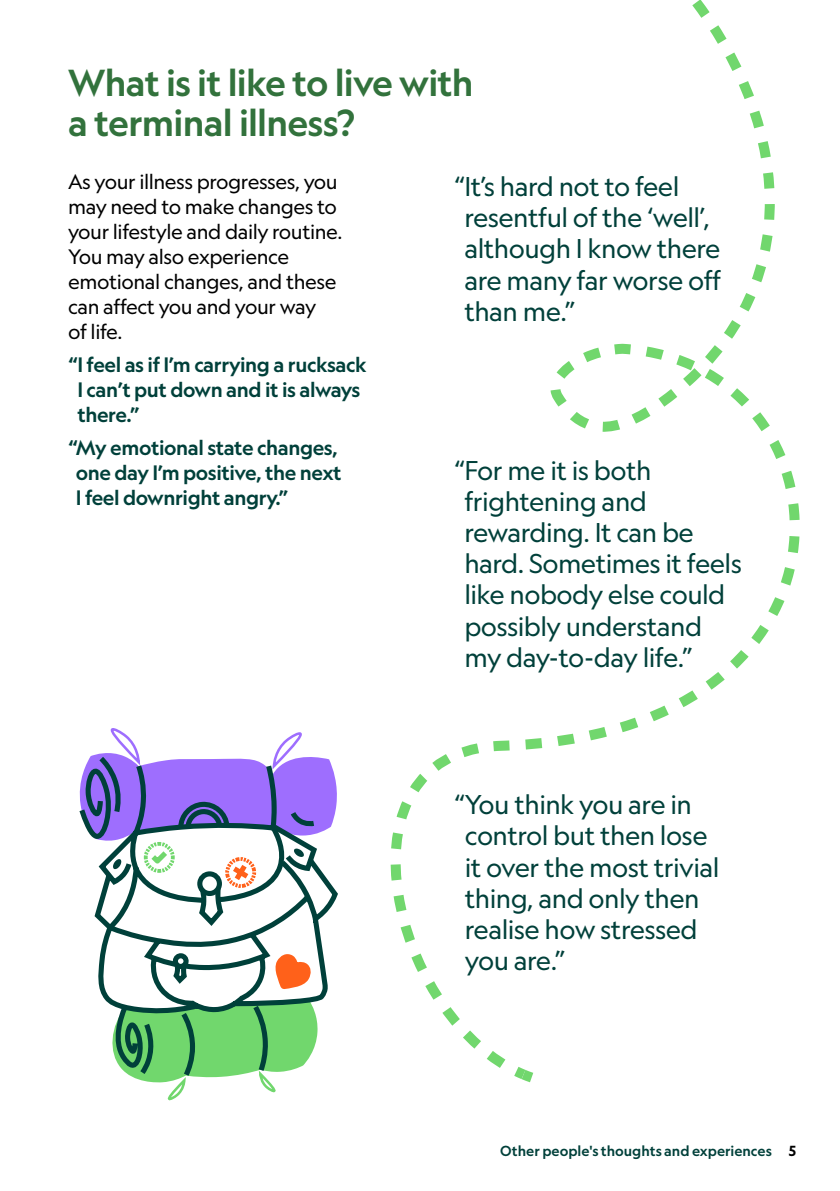
<style>
.page{position:relative;width:840px;height:1191px;background:#fff}
.page>*{position:absolute;margin:0;border:0;box-sizing:border-box;transform-origin:0 0}
.t1{font:500 36px/39.6px "Geograph";letter-spacing:-.02em;color:#32723c}
.t2{font:26px/31.2px "Geograph";letter-spacing:-.025em;color:#00403a}
.t3{font:20px/25px "Geograph";letter-spacing:-.025em;color:#000}
.t4{font:500 20px/25px "Geograph";letter-spacing:-.02em;color:#00403a}
.t5{font:500 14px "Geograph";color:#00403a}
.s1{font-weight:700;color:#000}
</style>
<div class="page">
<svg style="left:711px;top:25px;width:64px;height:314px"></svg>
<svg style="left:711px;top:345px;width:89px;height:345px"></svg>
<svg style="left:390px;top:743px;width:91px;height:306px"></svg>
<svg style="left:487px;top:0;width:224px;height:1068px"></svg>
<svg style="left:510px;top:1061px;width:34px;height:22px"></svg>
<svg style="left:98px;top:929px;width:230px;height:72px"></svg>
<svg style="left:105px;top:1000px;width:213px;height:101px"></svg>
<svg style="left:170px;top:959px;width:20px;height:28px"></svg>
<svg style="left:175px;top:955px;width:11px;height:11px"></svg>
<div style="left:172px;top:953px;width:17px;height:16px;border:5px solid #00403a;border-radius:50%"></div>
<svg style="left:268px;top:948px;width:48px;height:45px"></svg>
<svg style="left:79px;top:728px;width:259px;height:201px"></svg>
<h1 class="t1" style="left:68px;top:62px;width:407px">What is it like to live with a terminal illness?</h1>
<p class="t3" style="left:68px;top:169px;width:276px">As your illness progresses, you may need to make changes to your lifestyle and daily routine.<br>You may also experience emotional changes, and these can affect you and your way<br>of life.</p>
<p class="t4" style="left:77px;top:352px;width:290px;text-indent:-9px">“I feel as if I’m carrying a rucksack<br>I can’t put down and it is always there.”</p>
<p class="t4" style="left:76px;top:435px;width:267px;text-indent:-8px">“My emotional state changes, one day I’m positive, the next<br>I feel downright angry.”</p>
<p class="t2" style="left:464px;top:170px;width:258px;text-indent:-10px">“It’s hard not to feel resentful of the ‘well’, although I know there are many far worse off than me.”</p>
<p class="t2" style="left:464px;top:454px;width:279px;text-indent:-10px">“For me it is both frightening and rewarding. It can be hard. Sometimes it feels like nobody else could possibly understand my day-to-day life.”</p>
<p class="t2" style="left:464px;top:788px;width:256px;text-indent:-11px">“You think you are in control but then lose it over the most trivial thing, and only then realise how stressed you are.”</p>
<p class="t5" style="left:500px;top:1142px;width:297px">Other people's thoughts and experiences <span class="s1">5</span></p>
</div>
